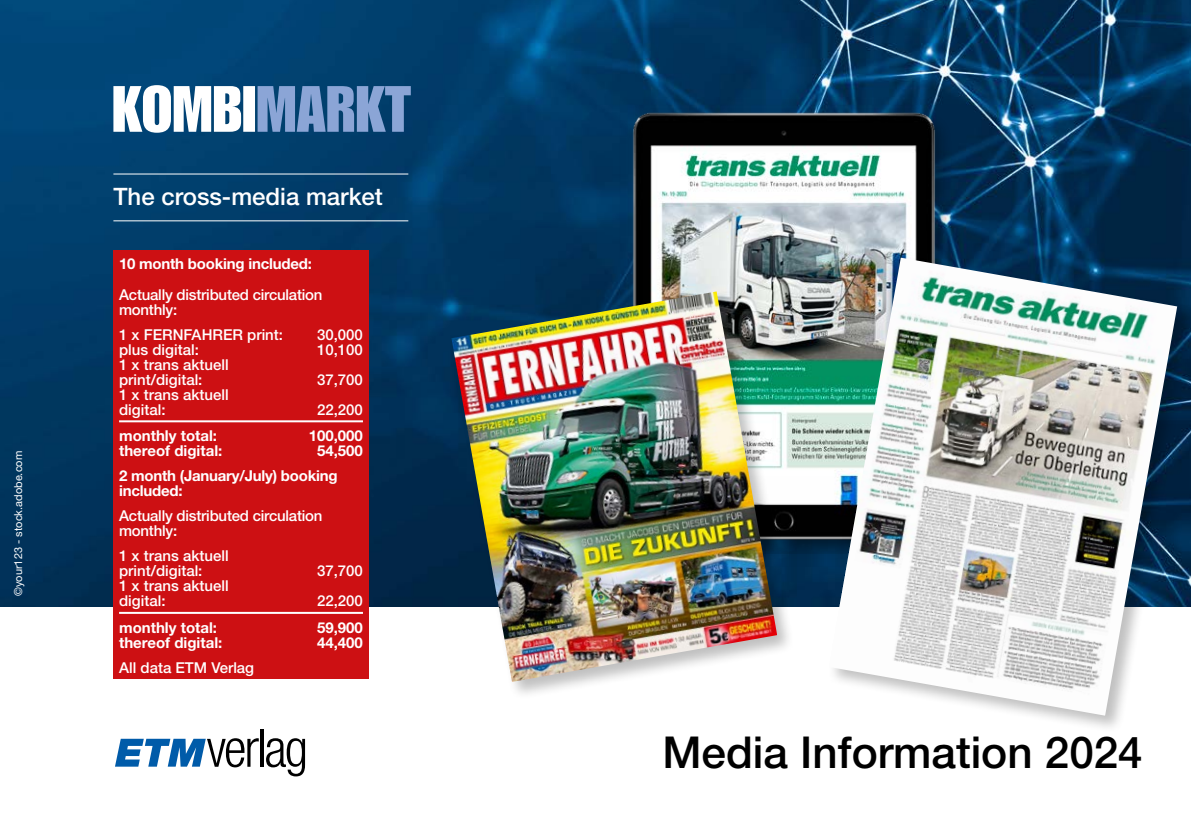
<style>
.page{position:relative;width:1191px;height:840px;background:#fff}
.page>*{position:absolute;margin:0;border:0;box-sizing:border-box;transform-origin:0 0}
.t1{font:500 44px "Helvetica Neue LT Std";color:#000}
.t2{font:500 24px "Helvetica Neue LT Std";color:#fff}
.t3{font:500 15px/15px "Helvetica Neue LT Std";color:#fff}
.t4{font:700 15px/25px "Helvetica Neue LT Std";color:#fff}
.t5{font:11px "Helvetica Neue LT Std";color:#fff}
</style>
<div class="page">
<img style="left:0;top:0;width:1191px;height:606px">
<svg style="left:115px;top:738px;width:144px;height:29px"></svg>
<hr style="left:260px;top:728px;width:3px;height:38px;background:#000">
<svg style="left:266px;top:738px;width:39px;height:38px"></svg>
<svg style="left:113px;top:85px;width:298px;height:48px"></svg>
<img style="left:619px;top:100px;width:330px;height:453px">
<div style="left:449px;top:289px;width:345px;height:410px;background:#000;opacity:.25"></div>
<img style="left:451px;top:291px;width:326px;height:390px">
<div style="left:826px;top:255px;width:365px;height:478px;background:#000;opacity:.25"></div>
<img style="left:828px;top:257px;width:349px;height:458px">
<hr style="left:113px;top:220px;width:295px;height:1px;background:#fff">
<hr style="left:113px;top:173px;width:295px;height:1px;background:#fff">
<div style="left:113px;top:250px;width:256px;height:428px;background:#cd1013"></div>
<hr style="left:119px;top:420px;width:244px;height:2px;background:#fff">
<hr style="left:119px;top:611px;width:244px;height:2px;background:#fff">
<p class="t5" style="left:12px;top:595px;width:146px;rotate:-90deg">©your123 - stock.adobe.com</p>
<h2 class="t2" style="left:113px;top:182px;width:271px">The cross-media market</h2>
<p class="t4" style="left:119px;top:251px;width:194px">10 month booking included:</p>
<p class="t3" style="left:119px;top:286px;width:205px">Actually distributed circulation monthly:</p>
<p class="t3" style="left:119px;top:326px;width:165px">1 x FERNFAHRER print:</p>
<p class="t3" style="left:317px;top:326px;width:47px">30,000</p>
<p class="t3" style="left:119px;top:341px;width:81px">plus digital:</p>
<p class="t3" style="left:317px;top:341px;width:47px">10,100</p>
<p class="t3" style="left:119px;top:356px;width:111px">1 x trans aktuell print/digital:</p>
<p class="t3" style="left:317px;top:371px;width:47px">37,700</p>
<p class="t3" style="left:119px;top:386px;width:111px">1 x trans aktuell digital:</p>
<p class="t3" style="left:317px;top:401px;width:47px">22,200</p>
<p class="t4" style="left:119px;top:422px;width:100px">monthly total:</p>
<p class="t4" style="left:309px;top:422px;width:56px">100,000</p>
<p class="t4" style="left:119px;top:437px;width:105px">thereof digital:</p>
<p class="t4" style="left:119px;top:437px;width:245px;text-indent:198px">54,500<br>2 month (January/July) booking</p>
<p class="t4" style="left:119px;top:477px;width:65px">included:</p>
<p class="t3" style="left:119px;top:508px;width:205px">Actually distributed circulation monthly:</p>
<p class="t3" style="left:119px;top:548px;width:111px">1 x trans aktuell print/digital:</p>
<p class="t3" style="left:317px;top:563px;width:47px">37,700</p>
<p class="t3" style="left:119px;top:578px;width:111px">1 x trans aktuell digital:</p>
<p class="t3" style="left:317px;top:593px;width:47px">22,200</p>
<p class="t4" style="left:119px;top:614px;width:100px">monthly total:</p>
<p class="t4" style="left:317px;top:614px;width:47px">59,900</p>
<p class="t4" style="left:119px;top:629px;width:105px">thereof digital:</p>
<p class="t4" style="left:317px;top:629px;width:47px">44,400</p>
<p class="t3" style="left:119px;top:659px;width:137px">All data ETM Verlag</p>
<h1 class="t1" style="left:662px;top:725px;width:482px">Media Information 2024</h1>
</div>
